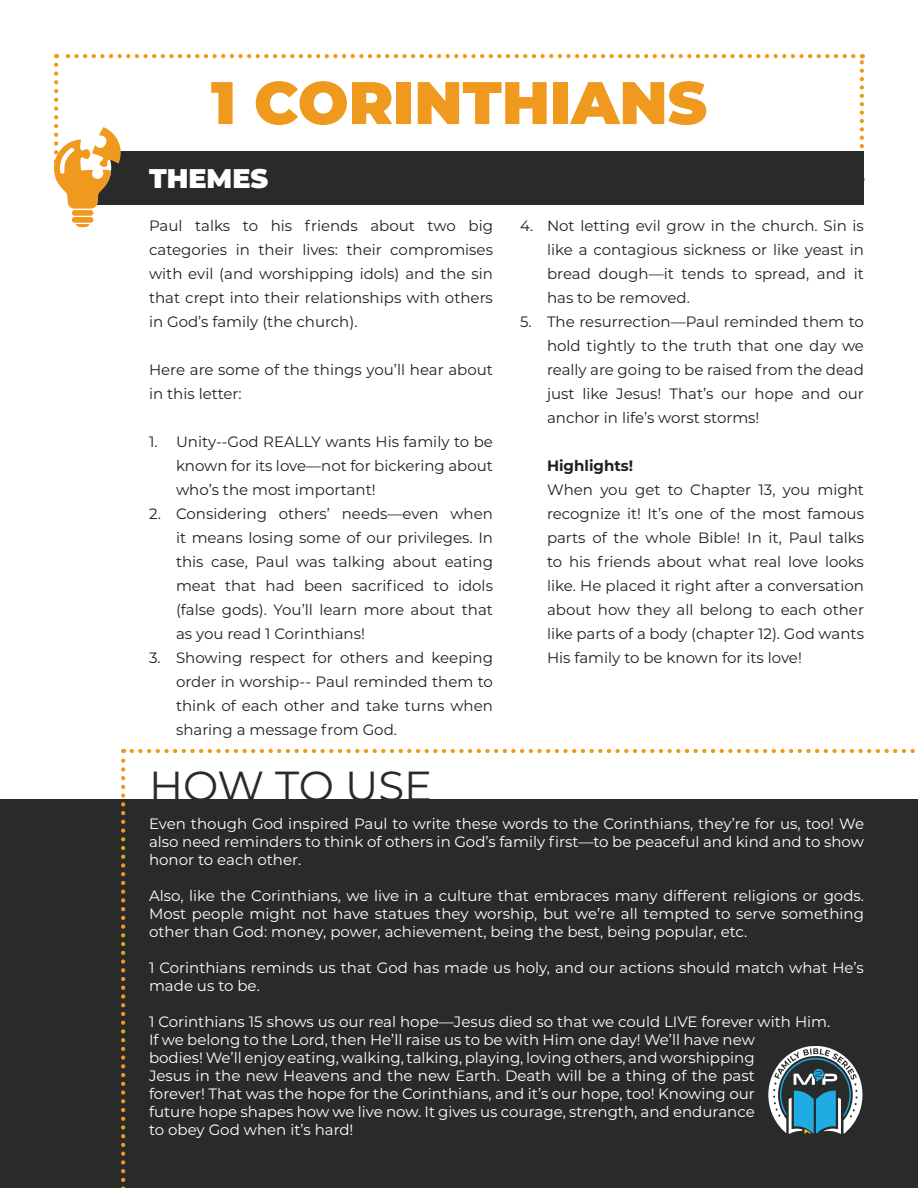
<style>
.page{position:relative;width:918px;height:1188px;background:#fff}
.page>*{position:absolute;margin:0;border:0;box-sizing:border-box;transform-origin:0 0}
.t1{font:900 60px "Montserrat";color:#f0991f}
.t2{font:42px "Montserrat";color:#292a2a}
.t3{font:900 27px "Montserrat";color:#fff}
.t4{font:15px/24px "Montserrat";color:#231f20;text-align:justify}
.t5{font:15px/18px "Montserrat";color:#fff;text-align:justify}
.t6{font:700 15px "Montserrat";color:#231f20}
</style>
<div class="page">
<div style="left:0;top:800px;width:918px;height:388px;background:#292a2a"></div>
<svg style="left:121px;top:749px;width:4px;height:439px"></svg>
<svg style="left:132px;top:749px;width:783px;height:4px"></svg>
<div style="left:72px;top:210px;width:21px;height:6px;background:#f0991f;border-radius:3px"></div>
<div style="left:72px;top:217px;width:21px;height:6px;background:#f0991f;border-radius:3px"></div>
<svg style="left:76px;top:224px;width:13px;height:3px"></svg>
<svg style="left:54px;top:54px;width:810px;height:155px"></svg>
<svg style="left:768px;top:1046px;width:94px;height:88px"></svg>
<p class="t1" style="left:211px;top:58px;width:498px">1 CORINTHIANS</p>
<p class="t3" style="left:149px;top:158px;width:121px">THEMES</p>
<p class="t4" style="left:149px;top:213px;width:346px">Paul talks to his friends about two big categories in their lives: their compromises with evil (and worshipping idols) and the sin that crept into their relationships with others in God’s family (the church).</p>
<p class="t4" style="left:149px;top:357px;width:345px">Here are some of the things you’ll hear about in this letter:</p>
<p class="t4" style="left:176px;top:429px;width:319px;text-indent:-27px">1. Unity--God REALLY wants His family to be known for its love—not for bickering about who’s the most important!</p>
<p class="t4" style="left:176px;top:501px;width:318px;text-indent:-27px">2. Considering others’ needs—even when it means losing some of our privileges. In this case, Paul was talking about eating meat that had been sacrificed to idols (false gods). You’ll learn more about that as you read 1 Corinthians!</p>
<p class="t4" style="left:176px;top:645px;width:319px;text-indent:-27px">3. Showing respect for others and keeping order in worship-- Paul reminded them to think of each other and take turns when sharing a message from God.</p>
<p class="t2" style="left:149px;top:757px;width:285px">HOW TO USE</p>
<p class="t4" style="left:547px;top:213px;width:319px;text-indent:-27px">4. Not letting evil grow in the church. Sin is like a contagious sickness or like yeast in bread dough—it tends to spread, and it has to be removed.</p>
<p class="t4" style="left:547px;top:309px;width:319px;text-indent:-27px">5. The resurrection—Paul reminded them to hold tightly to the truth that one day we really are going to be raised from the dead just like Jesus! That’s our hope and our anchor in life’s worst storms!</p>
<p class="t6" style="left:547px;top:455px;width:88px">Highlights!</p>
<p class="t4" style="left:547px;top:477px;width:319px">When you get to Chapter 13, you might recognize it! It’s one of the most famous parts of the whole Bible! In it, Paul talks to his friends about what real love looks like. He placed it right after a conversation about how they all belong to each other like parts of a body (chapter 12). God wants His family to be known for its love!</p>
<p class="t5" style="left:149px;top:815px;width:717px">Even though God inspired Paul to write these words to the Corinthians, they’re for us, too! We also need reminders to think of others in God’s family first—to be peaceful and kind and to show honor to each other.</p>
<p class="t5" style="left:149px;top:887px;width:717px">Also, like the Corinthians, we live in a culture that embraces many different religions or gods.<br>Most people might not have statues they worship, but we’re all tempted to serve something other than God: money, power, achievement, being the best, being popular, etc.</p>
<p class="t5" style="left:149px;top:959px;width:716px">1 Corinthians reminds us that God has made us holy, and our actions should match what He’s made us to be.</p>
<p class="t5" style="left:149px;top:1013px;width:683px">1 Corinthians 15 shows us our real hope—Jesus died so that we could LIVE forever with Him.</p>
<p class="t5" style="left:149px;top:1031px;width:607px">If we belong to the Lord, then He’ll raise us to be with Him one day! We’ll have new bodies! We’ll enjoy eating, walking, talking, playing, loving others, and worshipping Jesus in the new Heavens and the new Earth. Death will be a thing of the past forever! That was the hope for the Corinthians, and it’s our hope, too! Knowing our future hope shapes how we live now. It gives us courage, strength, and endurance to obey God when it’s hard!</p>
</div>
